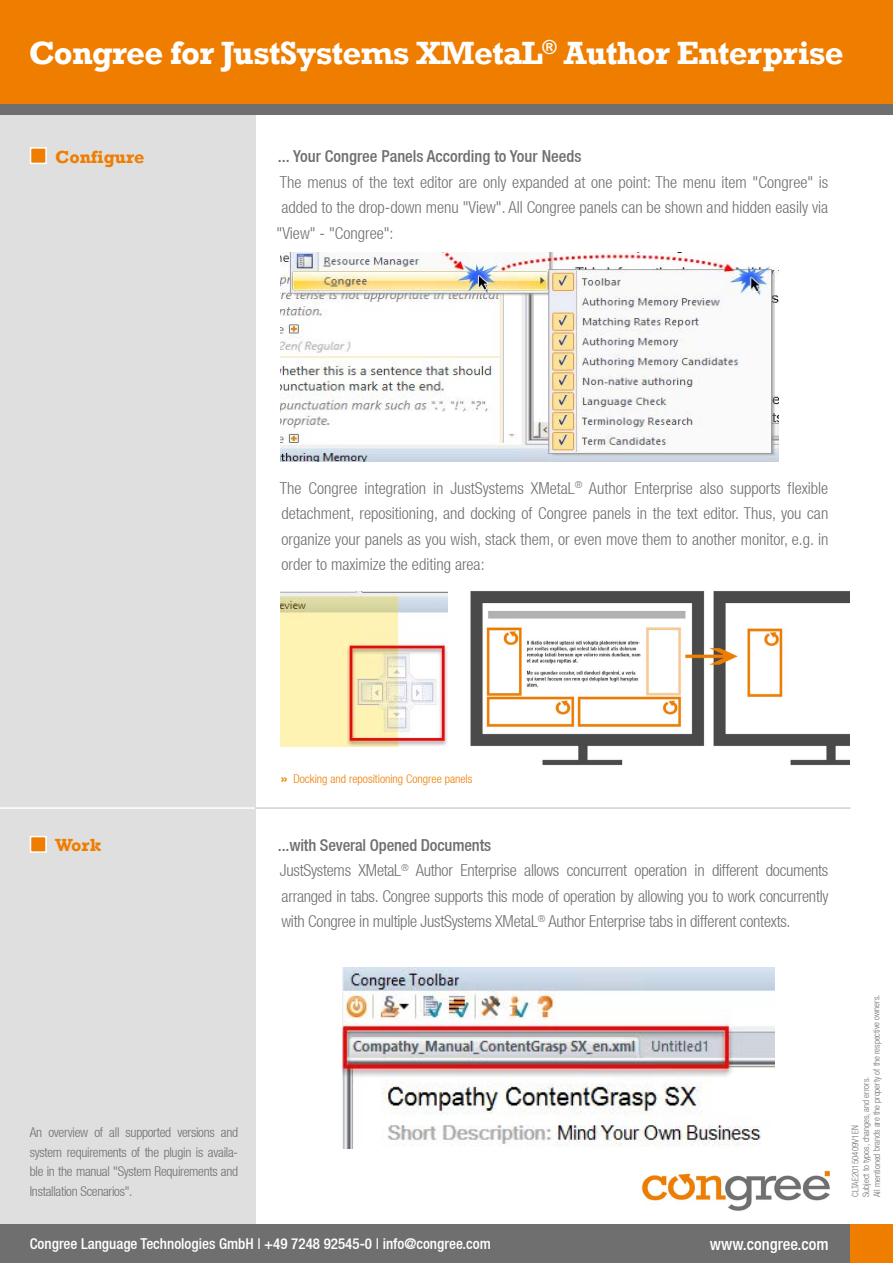
<style>
.page{position:relative;width:893px;height:1263px;background:#fff}
.page>*{position:absolute;margin:0;border:0;box-sizing:border-box;transform-origin:0 0}
.t1{font:700 33px "Rockwell";letter-spacing:-.02em;color:#fff}
.t2{font:700 18px "Rockwell";color:#ef7d00}
.t3{font:300 condensed 16.5px/25.5px "Helvetica Neue LT";letter-spacing:-.015em;color:#706f6f}
.t4{font:500 condensed 16.5px "Helvetica Neue LT";color:#706f6f}
.t5{font:500 condensed 16.5px "Helvetica Neue LT";color:#fff}
.t6{font:500 condensed 15px "Helvetica Neue LT";color:#fff}
.t7{font:300 condensed 13.5px/19.5px "Helvetica Neue LT";letter-spacing:-.02em;color:#706f6f;text-align:justify}
.t8{font:300 condensed 12px "Helvetica Neue LT";color:#ef7d00}
.t9{font:300 condensed 9px/10.6px "Helvetica Neue LT";letter-spacing:-.005em;color:#706f6f}
.s1{font-family:"Helvetica Neue";font-weight:700;font-stretch:expanded}
.s2{font-weight:500}
</style>
<div class="page">
<div style="left:0;top:20px;width:255px;height:1243px;background:#dfdfdf"></div>
<div style="left:0;top:1225px;width:893px;height:38px;background:#706f6f"></div>
<div style="left:850px;top:1225px;width:43px;height:38px;background:#ef7d00"></div>
<div style="left:0;top:0;width:893px;height:109px;background:#ef7d00"></div>
<div style="left:0;top:104px;width:893px;height:10px;background:#706f6f"></div>
<div style="left:30px;top:147px;width:17px;height:17px;background:#ef7d00;border:2px solid #fff"></div>
<img style="left:470px;top:591px;width:379px;height:175px">
<img style="left:281px;top:591px;width:166px;height:155px">
<div style="left:30px;top:836px;width:17px;height:17px;background:#ef7d00;border:2px solid #fff"></div>
<img style="left:641px;top:1170px;width:190px;height:41px">
<hr style="left:0;top:807px;width:255px;height:2px;background:#fff">
<hr style="left:255px;top:807px;width:595px;height:2px;background:#d0d0d0">
<img style="left:343px;top:968px;width:431px;height:181px">
<img style="left:281px;top:252px;width:497px;height:209px">
<h1 class="t1" style="left:29px;top:33px;width:817px">Congree for JustSystems XMetaL<sup>®</sup> Author Enterprise</h1>
<p class="t2" style="left:55px;top:146px;width:91px">Configure</p>
<p class="t4" style="left:278px;top:147px;width:305px">... Your Congree Panels According to Your Needs</p>
<p class="t3" style="left:280px;top:169px;width:550px">The menus of the text editor are only expanded at one point: The menu item "Congree" is</p>
<p class="t3" style="left:282px;top:195px;width:548px">added to the drop-down menu "View". All Congree panels can be shown and hidden easily via</p>
<p class="t3" style="left:277px;top:220px;width:119px">"View" - "Congree":</p>
<p class="t3" style="left:280px;top:475px;width:550px;text-align:justify">The Congree integration in JustSystems XMetaL<sup>®</sup> Author Enterprise also supports flexible detachment, repositioning, and docking of Congree panels in the text editor. Thus, you can organize your panels as you wish, stack them, or even move them to another monitor, e.g. in order to maximize the editing area:</p>
<p class="t2" style="left:55px;top:834px;width:48px">Work</p>
<p class="t8" style="left:281px;top:772px;width:193px"><span class="s1">»</span> Docking and repositioning Congree panels</p>
<p class="t3" style="left:278px;top:832px;width:552px"><span class="s2">...with Several Opened Documents<br></span>JustSystems XMetaL<sup>®</sup> Author Enterprise allows concurrent operation in different documents arranged in tabs. Congree supports this mode of operation by allowing you to work concurrently with Congree in multiple JustSystems XMetaL<sup>®</sup> Author Enterprise tabs in different contexts.</p>
<p class="t7" style="left:30px;top:1123px;width:210px">An overview of all supported versions and system requirements of the plugin is availa&shy;ble in the manual "System Requirements and Installation Scenarios".</p>
<p class="t6" style="left:30px;top:1235px;width:462px">Congree Language Technologies GmbH | +49 7248 92545-0 | info@congree.com</p>
<p class="t5" style="left:710px;top:1234px;width:120px">www.congree.com</p>
<p class="t9" style="left:850px;top:1197px;width:204px;rotate:-90deg">CLTAE20150409V1EN<br>Subject to typos, changes, and errors.<br>All mentioned brands are the property of the respective owners.</p>
</div>
